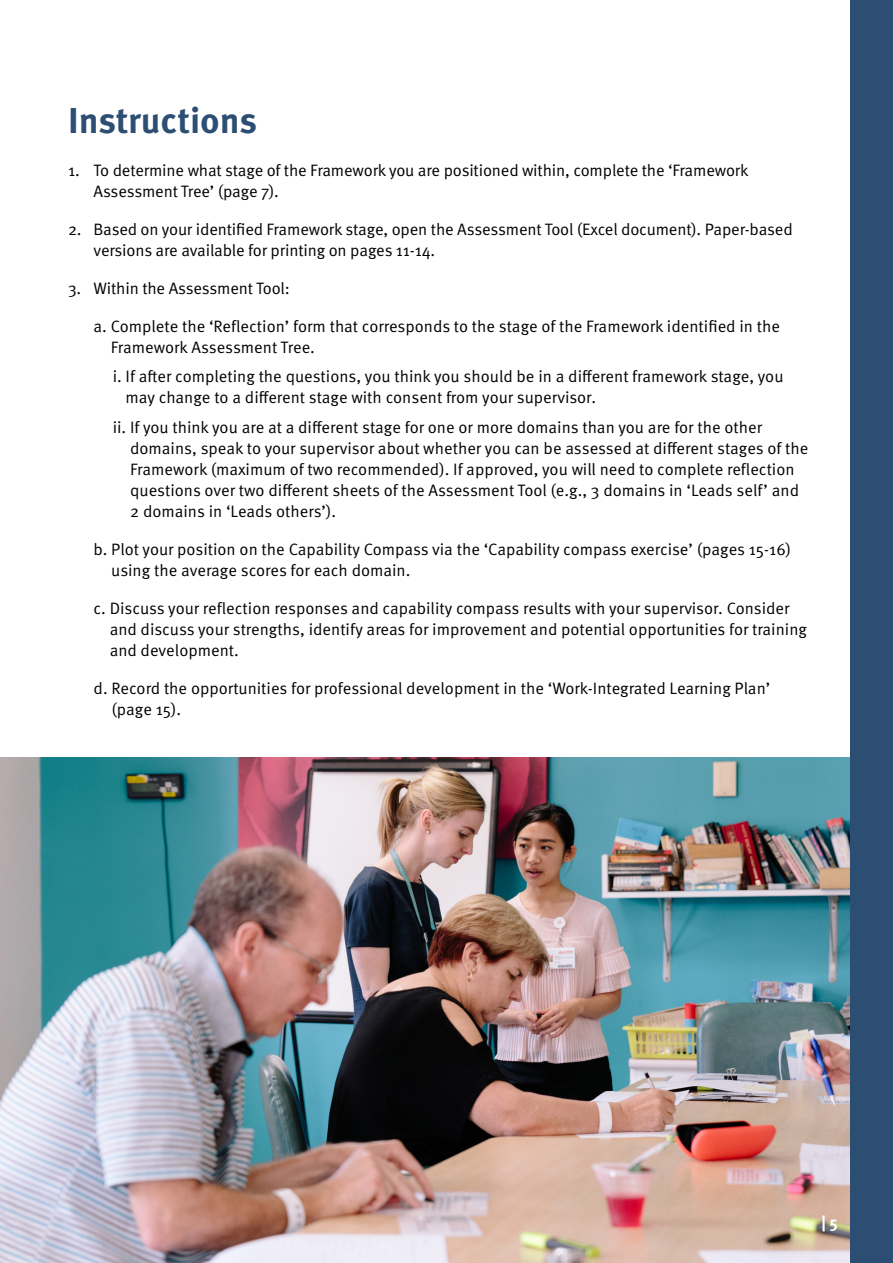
<style>
.page{position:relative;width:893px;height:1263px;background:#fff}
.page>*{position:absolute;margin:0;border:0;box-sizing:border-box;transform-origin:0 0}
.t1{font:700 36px "Meta Pro";color:#2d4e73}
.t2{font:16.5px/21px "Meta Pro Norm";color:#000}
.t3{font:700 16.5px "Meta Pro";color:#fff}
</style>
<div class="page">
<div style="left:850px;top:0;width:43px;height:1263px;background:#2d4e73"></div>
<img style="left:0;top:757px;width:850px;height:506px">
<h1 class="t1" style="left:68px;top:93px;width:191px">Instructions</h1>
<p class="t2" style="left:94px;top:158px;width:656px;text-indent:-26px">1. To determine what stage of the Framework you are positioned within, complete the ‘Framework<br>Assessment Tree’ (page 7).</p>
<p class="t2" style="left:94px;top:217px;width:701px;text-indent:-26px">2. Based on your identified Framework stage, open the Assessment Tool (Excel document). Paper-based versions are available for printing on pages 11-14.</p>
<p class="t2" style="left:68px;top:276px;width:223px">3. Within the Assessment Tool:</p>
<p class="t2" style="left:111px;top:314px;width:671px;text-indent:-17px">a. Complete the ‘Reflection’ form that corresponds to the stage of the Framework identified in the<br>Framework Assessment Tree.</p>
<p class="t2" style="left:126px;top:365px;width:659px;text-indent:-13px">i. If after completing the questions, you think you should be in a different framework stage, you may change to a different stage with consent from your supervisor.</p>
<p class="t2" style="left:130px;top:416px;width:680px;text-indent:-17px">ii. If you think you are at a different stage for one or more domains than you are for the other domains, speak to your supervisor about whether you can be assessed at different stages of the Framework (maximum of two recommended). If approved, you will need to complete reflection questions over two different sheets of the Assessment Tool (e.g., 3 domains in ‘Leads self’ and 2 domains in ‘Leads others’).</p>
<p class="t2" style="left:111px;top:538px;width:681px;text-indent:-18px">b. Plot your position on the Capability Compass via the ‘Capability compass exercise’ (pages 15-16) using the average scores for each domain.</p>
<p class="t2" style="left:110px;top:597px;width:699px;text-indent:-16px">c. Discuss your reflection responses and capability compass results with your supervisor. Consider and discuss your strengths, identify areas for improvement and potential opportunities for training and development.</p>
<p class="t2" style="left:112px;top:677px;width:660px;text-indent:-18px">d. Record the opportunities for professional development in the ‘Work-Integrated Learning Plan’ (page 15).</p>
<p class="t3" style="left:821px;top:1209px;width:18px">| 5</p>
</div>
